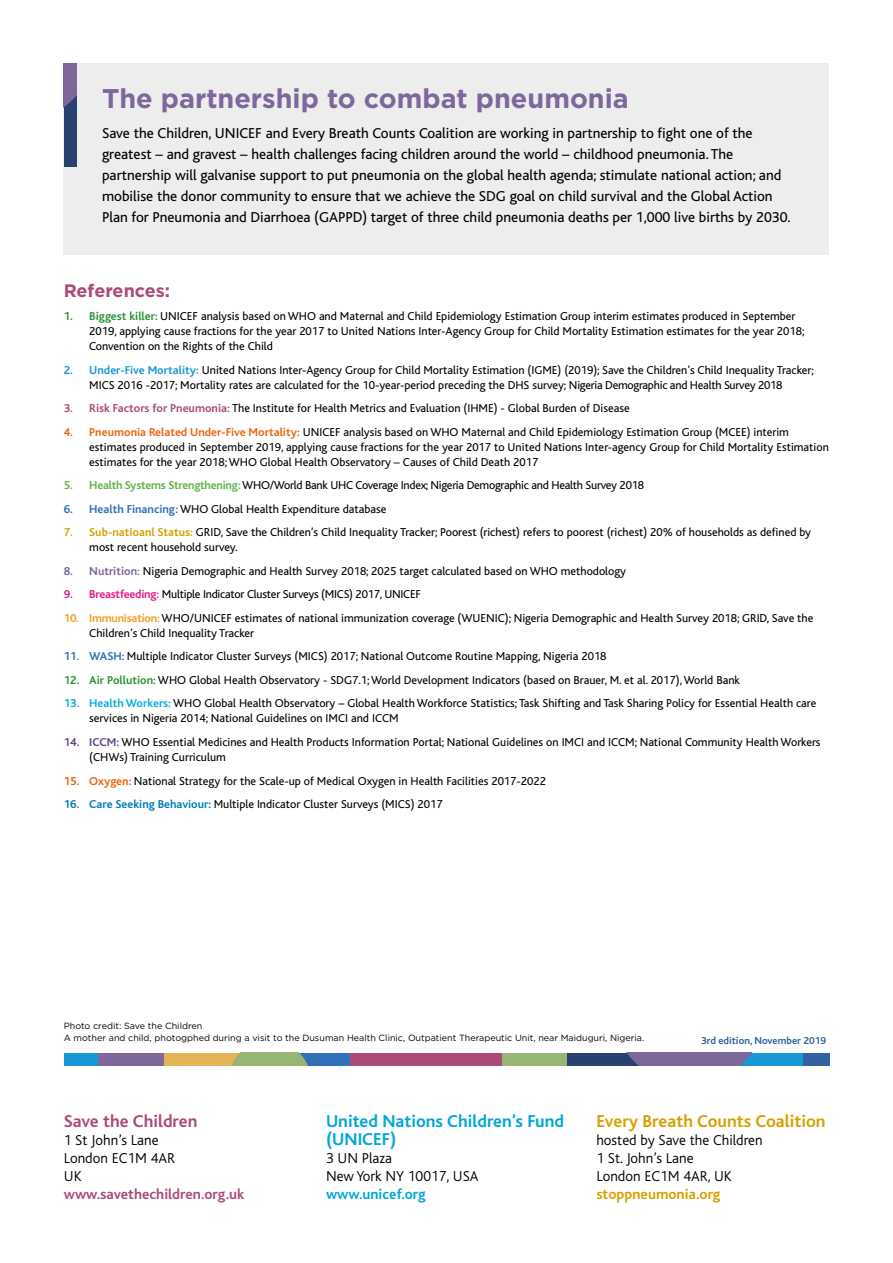
<style>
.page{position:relative;width:893px;height:1263px;background:#fff}
.page>*{position:absolute;margin:0;border:0;box-sizing:border-box;transform-origin:0 0}
.t1{font:700 27px "Gotham";color:#7e679b}
.t2{font:700 18px/18px "Bliss";color:#00a7d7}
.t3{font:700 18px "Bliss";color:#d6a102}
.t4{font:700 18px "Bliss";color:#aa4b7a}
.t5{font:700 18px "Gotham";color:#aa4b7a}
.t6{font:15px/21px "Bliss";color:#000}
.t7{font:300 15px/18px "Bliss";color:#000}
.t8{font:700 15px "Bliss";color:#aa4b7a}
.t9{font:700 15px "Bliss";color:#d6a102}
.t10{font:700 15px "Bliss";color:#00a7d7}
.t11{font:12px/15px "Bliss";color:#000}
.t12{font:12px "Bliss";letter-spacing:-.02em;color:#000}
.t13{font:700 10.5px "Bliss";color:#3162a1}
.t14{font:9px/12px "Gotham";color:#000}
.s1{font-weight:700;color:#289438}
.s2{font-weight:700;color:#1899d6}
.s3{font-weight:700;color:#aa4b7a}
.s4{font-weight:700;color:#ec6411}
.s5{font-weight:700;color:#63b447}
.s6{font-weight:700;color:#3171b8}
.s7{font-weight:700;color:#d6a102}
.s8{font-weight:700;color:#7e679b}
.s9{font-weight:700;color:#df1d83}
.s10{font-weight:700;color:#f59c28}
.s11{font-weight:700;color:#0baed9}
.s12{font-weight:700;color:#634688}
.s13{font-weight:700;color:#017dbc}
</style>
<div class="page">
<div style="left:64px;top:64px;width:765px;height:191px;background:#ededed"></div>
<div style="left:64px;top:64px;width:13px;height:103px;background:#29416e"></div>
<svg style="left:64px;top:64px;width:13px;height:43px"></svg>
<div style="left:64px;top:1053px;width:66px;height:12px;background:#1899d6"></div>
<div style="left:98px;top:1053px;width:66px;height:12px;background:#7e679b"></div>
<div style="left:164px;top:1053px;width:101px;height:12px;background:#e3b556"></div>
<div style="left:250px;top:1053px;width:101px;height:12px;background:#3171b8"></div>
<svg style="left:231px;top:1053px;width:77px;height:12px"></svg>
<div style="left:501px;top:1053px;width:66px;height:12px;background:#98b574"></div>
<div style="left:567px;top:1053px;width:103px;height:12px;background:#29416e"></div>
<div style="left:668px;top:1053px;width:136px;height:12px;background:#1899d6"></div>
<svg style="left:627px;top:1053px;width:125px;height:12px"></svg>
<div style="left:803px;top:1053px;width:26px;height:12px;background:#3162a1"></div>
<div style="left:350px;top:1053px;width:151px;height:12px;background:#aa4b7a"></div>
<h1 class="t1" style="left:102px;top:81px;width:528px">The partnership to combat pneumonia</h1>
<p class="t6" style="left:102px;top:122px;width:690px">Save the Children, UNICEF and Every Breath Counts Coalition are working in partnership to fight one of the greatest – and gravest – health challenges facing children around the world – childhood pneumonia. The partnership will galvanise support to put pneumonia on the global health agenda; stimulate national action; and mobilise the donor community to ensure that we achieve the SDG goal on child survival and the Global Action Plan for Pneumonia and Diarrhoea (GAPPD) target of three child pneumonia deaths per 1,000 live births by 2030.</p>
<h2 class="t5" style="left:64px;top:278px;width:108px">References:</h2>
<p class="t11" style="left:89px;top:309px;width:717px;text-indent:-26px"><span class="s1">1. Biggest killer:</span> UNICEF analysis based on WHO and Maternal and Child Epidemiology Estimation Group interim estimates produced in September<br>2019, applying cause fractions for the year 2017 to United Nations Inter-Agency Group for Child Mortality Estimation estimates for the year 2018;<br>Convention on the Rights of the Child</p>
<p class="t11" style="left:64px;top:363px;width:752px;text-align:center"><span class="s2">2. Under-Five Mortality:</span> United Nations Inter-Agency Group for Child Mortality Estimation (IGME) (2019); Save the Children’s Child Inequality Tracker;<br>MICS 2016 -2017; Mortality rates are calculated for the 10-year-period preceding the DHS survey; Nigeria Demographic and Health Survey 2018</p>
<p class="t11" style="left:64px;top:401px;width:567px"><span class="s3">3. Risk Factors for Pneumonia:</span> The Institute for Health Metrics and Evaluation (IHME) - Global Burden of Disease</p>
<p class="t11" style="left:89px;top:425px;width:741px;text-indent:-26px"><span class="s4">4. Pneumonia Related Under-Five Mortality:</span> UNICEF analysis based on WHO Maternal and Child Epidemiology Estimation Group (MCEE) interim estimates produced in September 2019, applying cause fractions for the year 2017 to United Nations Inter-agency Group for Child Mortality Estimation estimates for the year 2018; WHO Global Health Observatory – Causes of Child Death 2017</p>
<p class="t12" style="left:64px;top:479px;width:582px"><span class="s5">5. Health Systems Strengthening:</span> WHO/World Bank UHC Coverage Index; Nigeria Demographic and Health Survey 2018</p>
<p class="t11" style="left:64px;top:502px;width:324px"><span class="s6">6. Health Financing:</span> WHO Global Health Expenditure database</p>
<p class="t11" style="left:89px;top:525px;width:723px;text-indent:-26px"><span class="s7">7. Sub-natioanl Status:</span> GRID, Save the Children’s Child Inequality Tracker; Poorest (richest) refers to poorest (richest) 20% of households as defined by most recent household survey.</p>
<p class="t11" style="left:64px;top:564px;width:564px"><span class="s8">8. Nutrition:</span> Nigeria Demographic and Health Survey 2018; 2025 target calculated based on WHO methodology</p>
<p class="t12" style="left:64px;top:588px;width:359px"><span class="s9">9. Breastfeeding:</span> Multiple Indicator Cluster Surveys (MICS) 2017, UNICEF</p>
<p class="t11" style="left:89px;top:611px;width:726px;text-indent:-26px"><span class="s10">10. Immunisation:</span> WHO/UNICEF estimates of national immunization coverage (WUENIC); Nigeria Demographic and Health Survey 2018; GRID, Save the<br>Children’s Child Inequality Tracker</p>
<p class="t11" style="left:64px;top:649px;width:544px"><span class="s6">11. WASH:</span> Multiple Indicator Cluster Surveys (MICS) 2017; National Outcome Routine Mapping, Nigeria 2018</p>
<p class="t11" style="left:64px;top:673px;width:678px"><span class="s1">12. Air Pollution:</span> WHO Global Health Observatory - SDG7.1; World Development Indicators (based on Brauer, M. et al. 2017), World Bank</p>
<p class="t11" style="left:89px;top:696px;width:729px;text-indent:-26px"><span class="s11">13. Health Workers:</span> WHO Global Health Observatory – Global Health Workforce Statistics; Task Shifting and Task Sharing Policy for Essential Health care services in Nigeria 2014; National Guidelines on IMCI and ICCM</p>
<p class="t11" style="left:89px;top:735px;width:733px;text-indent:-26px"><span class="s12">14. ICCM:</span> WHO Essential Medicines and Health Products Information Portal; National Guidelines on IMCI and ICCM; National Community Health Workers (CHWs) Training Curriculum</p>
<p class="t11" style="left:64px;top:773px;width:484px"><span class="s4">15. Oxygen:</span> National Strategy for the Scale-up of Medical Oxygen in Health Facilities 2017-2022</p>
<p class="t11" style="left:64px;top:797px;width:380px"><span class="s13">16. Care Seeking Behaviour:</span> Multiple Indicator Cluster Surveys (MICS) 2017</p>
<p class="t14" style="left:64px;top:1020px;width:582px">Photo credit: Save the Children<br>A mother and child, photogphed during a visit to the Dusuman Health Clinic, Outpatient Therapeutic Unit, near Maiduguri, Nigeria.</p>
<p class="t13" style="left:701px;top:1035px;width:127px">3rd edition, November 2019</p>
<h2 class="t4" style="left:64px;top:1112px;width:135px">Save the Children</h2>
<p class="t7" style="left:64px;top:1131px;width:113px">1 St John’s Lane<br>London EC1M 4AR<br>UK</p>
<p class="t8" style="left:64px;top:1186px;width:182px">www.savethechildren.org.uk</p>
<h2 class="t2" style="left:326px;top:1113px;width:240px">United Nations Children’s Fund (UNICEF)</h2>
<p class="t7" style="left:326px;top:1149px;width:154px">3 UN Plaza<br>New York NY 10017, USA</p>
<p class="t10" style="left:326px;top:1186px;width:101px">www.unicef.org</p>
<h2 class="t3" style="left:596px;top:1112px;width:231px">Every Breath Counts Coalition</h2>
<p class="t7" style="left:596px;top:1131px;width:168px">hosted by Save the Children<br>1 St. John’s Lane<br>London EC1M 4AR, UK</p>
<p class="t9" style="left:596px;top:1186px;width:125px">stoppneumonia.org</p>
</div>
